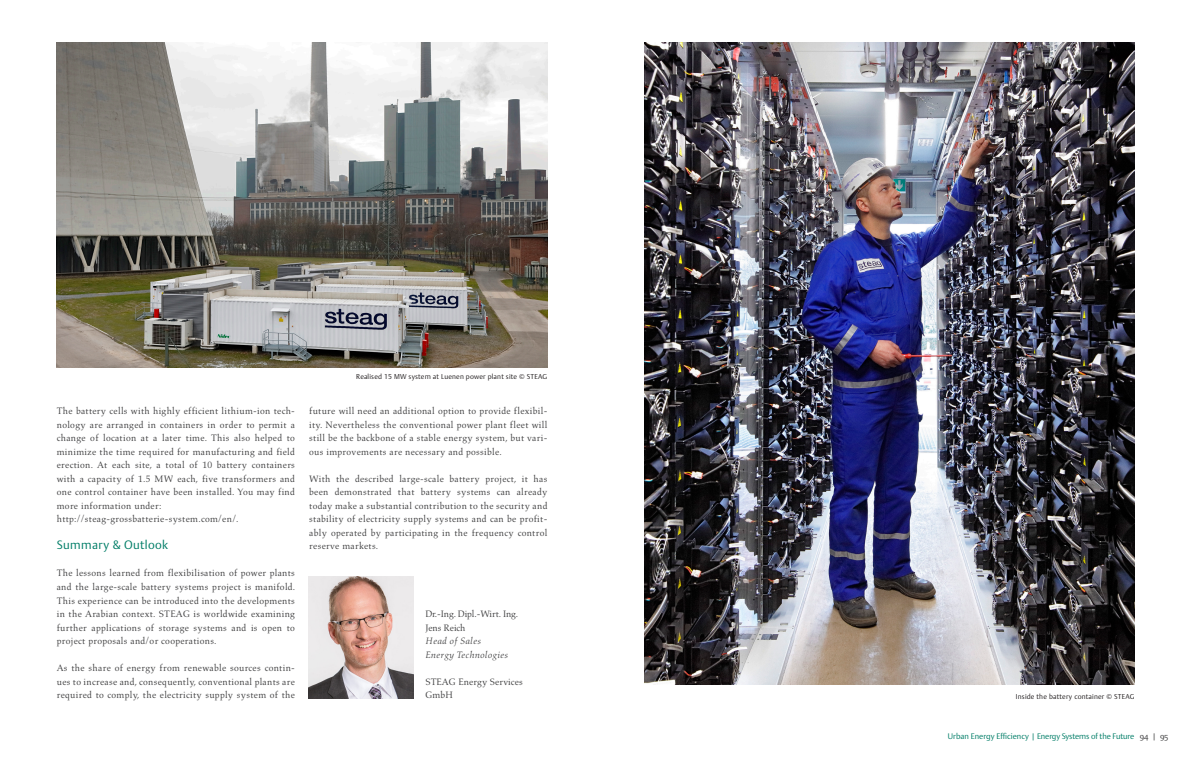
<style>
.page{position:relative;width:1191px;height:766px;background:#fff}
.page>*{position:absolute;margin:0;border:0;box-sizing:border-box;transform-origin:0 0}
.Fliesstext_deutsch{font:300 12px "DTL Argo TOT";letter-spacing:.03em;color:#007d67}
.Fliesstext_deutsch-2{font:9.5px/13.5px "Aldus LT Std";letter-spacing:.03em;color:#3e3e3f;text-align:justify}
.Fliesstext_deutsch-3{font:9.5px/13.5px "Aldus LT Std";letter-spacing:-.01em;color:#3e3e3f}
.Fliesstext_deutsch-4{font:9.5px/13.5px "Aldus LT Std";letter-spacing:.01em;color:#3e3e3f}
.t1{font:300 8px "DTL Argo TOT";letter-spacing:-.015em;color:#007d67}
.t2{font:300 8px "DTL Argo TOT";color:#3e3e3f}
.BU___Anmerkungen{font:300 7px "DTL Argo TOT";letter-spacing:.025em;color:#231f20}
.s1{font-style:italic}
</style>
<div class="page">
<img style="left:57px;top:42px;width:490px;height:325px">
<img style="left:308px;top:576px;width:105px;height:122px">
<img style="left:644px;top:42px;width:490px;height:642px">
<p class="Fliesstext_deutsch-2" style="left:57px;top:404px;width:240px">The battery cells with highly efficient lithium-ion tech&shy;nology are arranged in containers in order to permit a change of location at a later time. This also helped to minimize the time required for manufacturing and field erection. At each site, a total of 10 battery containers with a capacity of 1.5 MW each, five transformers and one control container have been installed. You may find more information under:</p>
<p class="Fliesstext_deutsch-2" style="left:57px;top:512px;width:183px">http://steag-grossbatterie-system.com/en/.</p>
<p class="Fliesstext_deutsch" style="left:57px;top:538px;width:113px">Summary &amp; Outlook</p>
<p class="Fliesstext_deutsch-2" style="left:57px;top:566px;width:240px">The lessons learned from flexibilisation of power plants and the large-scale battery systems project is manifold.<br>This experience can be introduced into the developments in the Arabian context. STEAG is worldwide examining further applications of storage systems and is open to project proposals and/or cooperations.</p>
<p class="Fliesstext_deutsch-2" style="left:57px;top:661px;width:240px">As the share of energy from renewable sources contin&shy;ues to increase and, consequently, conventional plants are required to comply, the electricity supply system of the</p>
<p class="BU___Anmerkungen" style="left:356px;top:372px;width:192px">Realised 15 MW system at Luenen power plant site © STEAG</p>
<p class="Fliesstext_deutsch-2" style="left:309px;top:404px;width:240px">future will need an additional option to provide flexibil&shy;ity. Nevertheless the conventional power plant fleet will still be the backbone of a stable energy system, but vari&shy;ous improvements are necessary and possible.</p>
<p class="Fliesstext_deutsch-2" style="left:309px;top:472px;width:240px">With the described large-scale battery project, it has been demonstrated that battery systems can already today make a substantial contribution to the security and stability of electricity supply systems and can be profit&shy;ably operated by participating in the frequency control reserve markets.</p>
<p class="Fliesstext_deutsch-3" style="left:425px;top:607px;width:94px">Dr.-Ing. Dipl.-Wirt. Ing.<br>Jens Reich<br><span class="s1">Head of Sales<br>Energy Technologies</span></p>
<p class="Fliesstext_deutsch-4" style="left:425px;top:674px;width:99px">STEAG Energy Services<br>GmbH</p>
<p class="BU___Anmerkungen" style="left:1016px;top:692px;width:120px">Inside the battery container © STEAG</p>
<p class="t1" style="left:948px;top:730px;width:188px">Urban Energy Efficiency | Energy Systems of the Future</p>
<p class="t2" style="left:1139px;top:730px;width:18px">94 |</p>
<p class="t2" style="left:1160px;top:730px;width:10px">95</p>
</div>
